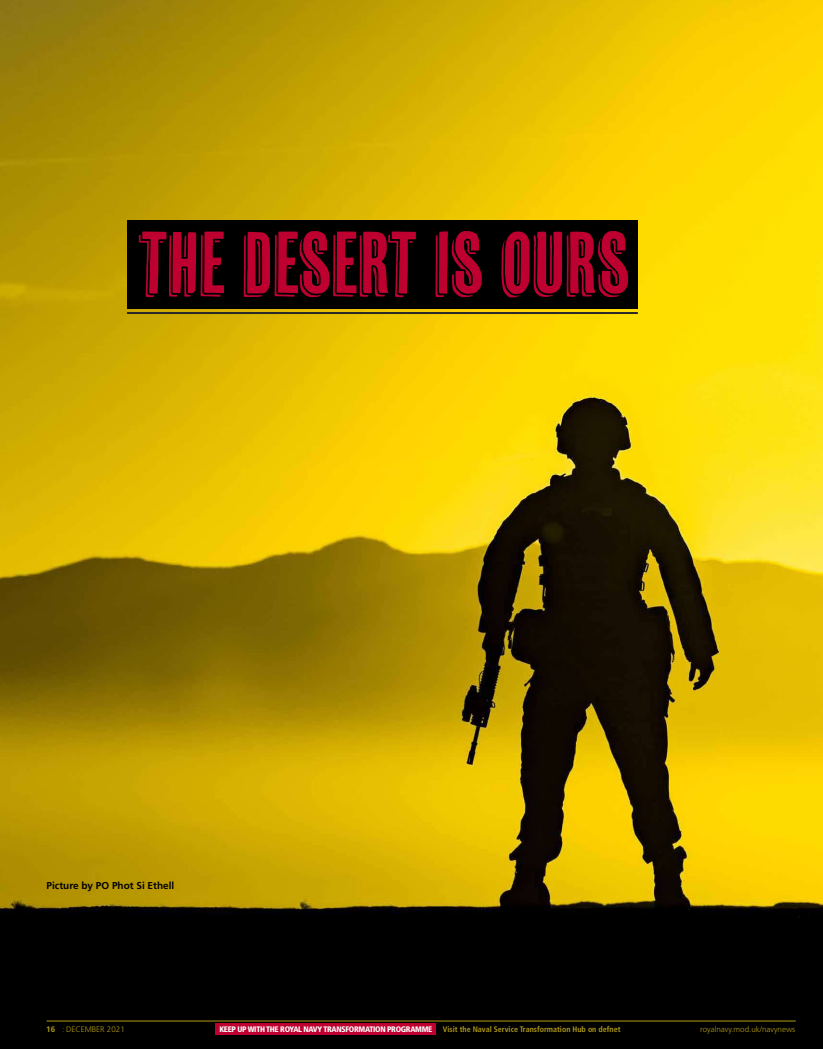
<style>
.page{position:relative;width:823px;height:1049px;background:#fff}
.page>*{position:absolute;margin:0;border:0;box-sizing:border-box;transform-origin:0 0}
.t1{font:87.5px "Cheap Pine";color:#be0030}
.t2{font:700 10px "Frutiger LT Std";color:#000}
.t3{font:900 condensed 8px "Frutiger LT Std";letter-spacing:-.04em;color:#fff}
.t4{font:700 condensed 8px "Frutiger LT Std";color:#b09a16}
.t5{font:300 8px "Frutiger LT Std";color:#b09a16}
.s1{font-weight:700}
.s2{font-family:"Whitney"}
</style>
<div class="page">
<img style="left:0;top:0;width:822px;height:1049px">
<hr style="left:47px;top:1021px;width:748px;height:1px;background:#b09a16">
<div style="left:215px;top:1024px;width:221px;height:11px;background:#be0030"></div>
<div style="left:127px;top:220px;width:510px;height:89px;background:#000"></div>
<hr style="left:127px;top:312px;width:510px;height:2px;background:#292929">
<h1 class="t1" style="left:140px;top:215px;width:492px">THE DESERT IS OURS</h1>
<p class="t2" style="left:47px;top:880px;width:129px">Picture by PO Phot Si Ethell</p>
<p class="t5" style="left:46px;top:1025px;width:80px"><span class="s1">16</span> <span class="s2">:</span> DECEMBER 2021</p>
<p class="t3" style="left:219px;top:1025px;width:214px">KEEP UP WITH THE ROYAL NAVY TRANSFORMATION PROGRAMME</p>
<p class="t4" style="left:442px;top:1025px;width:179px">Visit the Naval Service Transformation Hub on defnet</p>
<p class="t5" style="left:699px;top:1025px;width:97px">royalnavy.mod.uk/navynews</p>
</div>
